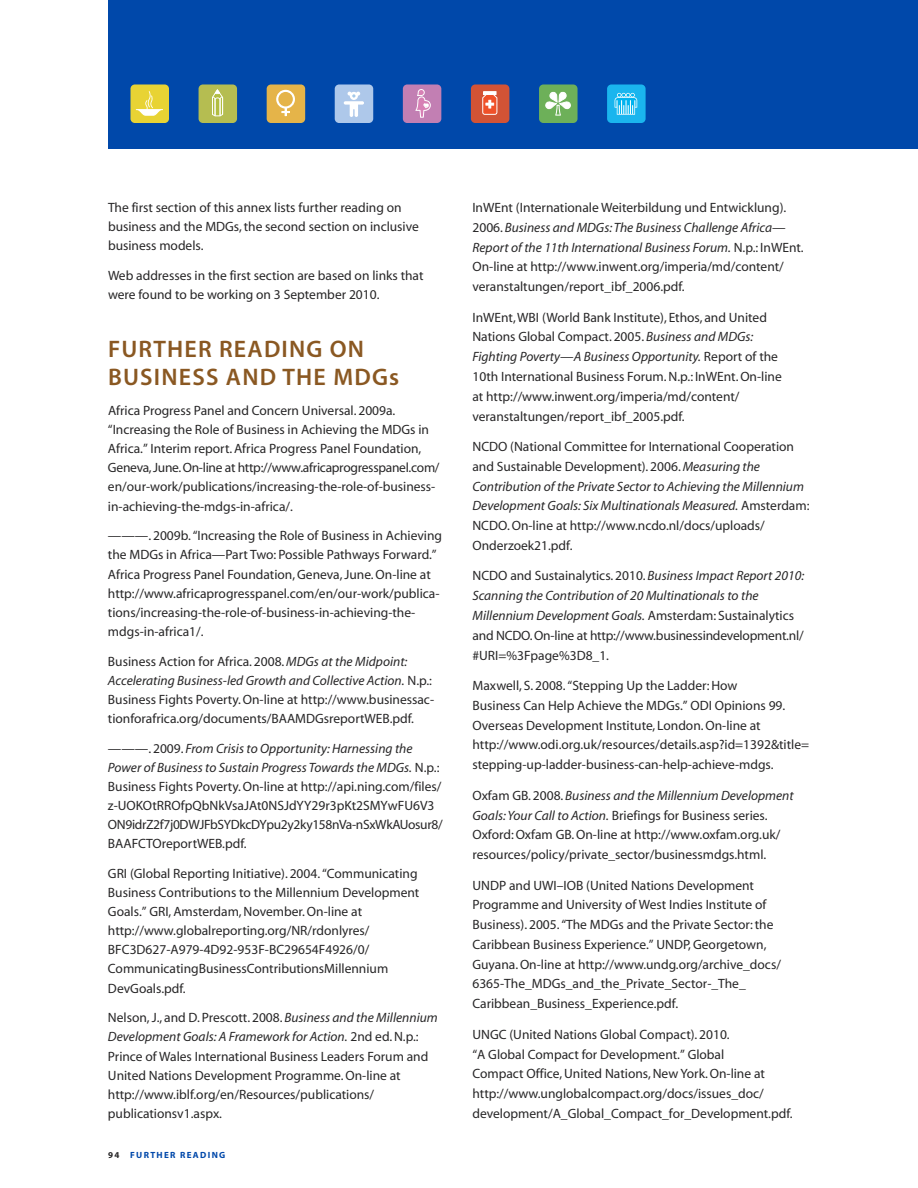
<style>
.page{position:relative;width:918px;height:1188px;background:#fff}
.page>*{position:absolute;margin:0;border:0;box-sizing:border-box;transform-origin:0 0}
.t1{font:24px/28px "Myriad MM 565 wt 600 wd";letter-spacing:.05em;color:#8a5822}
.t2{font:13.5px/19.8px "Myriad";color:#272627}
.t3{font:700 9px "Myriad";letter-spacing:.15em;color:#0048aa}
.s1{font-style:italic}
.s2{color:#272627}
</style>
<div class="page">
<div style="left:108px;top:0;width:810px;height:149px;background:#0048aa"></div>
<div style="left:471px;top:84px;width:38px;height:39px;background:#d25335;border-radius:4px"></div>
<svg style="left:483px;top:91px;width:14px;height:4px"></svg>
<svg style="left:482px;top:92px;width:15px;height:23px"></svg>
<div style="left:403px;top:84px;width:38px;height:39px;background:#c27fb3;border-radius:4px"></div>
<svg style="left:415px;top:89px;width:16px;height:29px"></svg>
<div style="left:335px;top:84px;width:38px;height:39px;background:#aec8ea;border-radius:4px"></div>
<svg style="left:344px;top:92px;width:20px;height:25px"></svg>
<div style="left:199px;top:84px;width:38px;height:39px;background:#b5bd51;border-radius:4px"></div>
<svg style="left:212px;top:89px;width:11px;height:27px"></svg>
<div style="left:607px;top:84px;width:39px;height:39px;background:#1ab5ee;border-radius:4px"></div>
<svg style="left:615px;top:93px;width:22px;height:22px"></svg>
<div style="left:267px;top:84px;width:38px;height:39px;background:#e5b449;border-radius:4px"></div>
<svg style="left:276px;top:90px;width:19px;height:26px"></svg>
<div style="left:539px;top:84px;width:39px;height:39px;background:#6db059;border-radius:4px"></div>
<svg style="left:545px;top:92px;width:26px;height:24px"></svg>
<div style="left:130px;top:84px;width:39px;height:39px;background:#e8d334;border-radius:4px"></div>
<svg style="left:136px;top:91px;width:27px;height:25px"></svg>
<p class="t2" style="left:108px;top:199px;width:312px;line-height:19px">The first section of this annex lists further reading on business and the MDGs, the second section on inclusive business models.</p>
<p class="t2" style="left:108px;top:267px;width:317px;line-height:19px">Web addresses in the first section are based on links that were found to be working on 3 September 2010.</p>
<h1 class="t1" style="left:108px;top:337px;width:293px">FURTHER READING ON<br>BUSINESS AND THE MDGs</h1>
<p class="t2" style="left:108px;top:402px;width:333px;line-height:19px">Africa Progress Panel and Concern Universal. 2009a. “Increasing the Role of Business in Achieving the MDGs in Africa.” Interim report. Africa Progress Panel Foundation, Geneva, June. On-line at http://www.africaprogresspanel.com/ en/our-work/publications/increasing-the-role-of-business&shy;in-achieving-the-mdgs-in-africa/.</p>
<p class="t2" style="left:108px;top:527px;width:336px;line-height:19px">———. 2009b. “Increasing the Role of Business in Achieving the MDGs in Africa—Part Two: Possible Pathways Forward.” Africa Progress Panel Foundation, Geneva, June. On-line at http://www.africaprogresspanel.com/en/our-work/publica&shy;tions/increasing-the-role-of-business-in-achieving-the&shy;mdgs-in-africa1/.</p>
<p class="t2" style="left:108px;top:653px;width:328px;line-height:19px">Business Action for Africa. 2008. <span class="s1">MDGs at the Midpoint:<br>Accelerating Business-led Growth and Collective Action.</span> N.p.:<br>Business Fights Poverty. On-line at http://www.businessac&shy;tionforafrica.org/documents/BAAMDGsreportWEB.pdf.</p>
<p class="t2" style="left:108px;top:740px;width:336px;line-height:19px">———. 2009. <span class="s1">From Crisis to Opportunity: Harnessing the Power of Business to Sustain Progress Towards the MDGs.</span> N.p.:<br>Business Fights Poverty. On-line at http://api.ning.com/files/ z-UOKOtRROfpQbNkVsaJAt0NSJdYY29r3pKt2SMYwFU6V3<br>ON9idrZ2f7j0DWJFbSYDkcDYpu2y2ky158nVa-nSxWkAUosur8/ BAAFCTOreportWEB.pdf.</p>
<p class="t2" style="left:108px;top:865px;width:313px;line-height:19px">GRI (Global Reporting Initiative). 2004. “Communicating Business Contributions to the Millennium Development Goals.” GRI, Amsterdam, November. On-line at http://www.globalreporting.org/NR/rdonlyres/ BFC3D627-A979-4D92-953F-BC29654F4926/0/ CommunicatingBusinessContributionsMillennium DevGoals.pdf.</p>
<p class="t2" style="left:108px;top:1010px;width:331px;line-height:19px">Nelson, J., and D. Prescott. 2008. <span class="s1">Business and the Millennium Development Goals: A Framework for Action.</span> 2nd ed. N.p.:<br>Prince of Wales International Business Leaders Forum and United Nations Development Programme. On-line at http://www.iblf.org/en/Resources/publications/ publicationsv1.aspx.</p>
<p class="t3" style="left:108px;top:1152px;width:119px"><span class="s2">94</span> FURTHER READING</p>
<p class="t2" style="left:472px;top:199px;width:333px">InWEnt (Internationale Weiterbildung und Entwicklung).<br>2006. <span class="s1">Business and MDGs: The Business Challenge Africa— Report of the 11th International Business Forum.</span> N.p.: InWEnt.<br>On-line at http://www.inwent.org/imperia/md/content/ veranstaltungen/report_ibf_2006.pdf.</p>
<p class="t2" style="left:472px;top:308px;width:311px">InWEnt, WBI (World Bank Institute), Ethos, and United Nations Global Compact. 2005. <span class="s1">Business and MDGs:<br>Fighting Poverty—A Business Opportunity.</span> Report of the 10th International Business Forum. N.p.: InWEnt. On-line at http://www.inwent.org/imperia/md/content/ veranstaltungen/report_ibf_2005.pdf.</p>
<p class="t2" style="left:472px;top:438px;width:339px">NCDO (National Committee for International Cooperation and Sustainable Development). 2006. <span class="s1">Measuring the Contribution of the Private Sector to Achieving the Millennium Development Goals: Six Multinationals Measured.</span> Amsterdam:<br>NCDO. On-line at http://www.ncdo.nl/docs/uploads/ Onderzoek21.pdf.</p>
<p class="t2" style="left:472px;top:567px;width:333px">NCDO and Sustainalytics. 2010. <span class="s1">Business Impact Report 2010:<br>Scanning the Contribution of 20 Multinationals to the Millennium Development Goals.</span> Amsterdam: Sustainalytics and NCDO. On-line at http://www.businessindevelopment.nl/ #URI=%3Fpage%3D8_1.</p>
<p class="t2" style="left:472px;top:677px;width:338px">Maxwell, S. 2008. “Stepping Up the Ladder: How<br>Business Can Help Achieve the MDGs.” ODI Opinions 99.<br>Overseas Development Institute, London. On-line at http://www.odi.org.uk/resources/details.asp?id=1392&amp;title= stepping-up-ladder-business-can-help-achieve-mdgs.</p>
<p class="t2" style="left:472px;top:786px;width:323px">Oxfam GB. 2008. <span class="s1">Business and the Millennium Development Goals: Your Call to Action.</span> Briefings for Business series.<br>Oxford: Oxfam GB. On-line at http://www.oxfam.org.uk/ resources/policy/private_sector/businessmdgs.html.</p>
<p class="t2" style="left:472px;top:876px;width:310px">UNDP and UWI–IOB (United Nations Development Programme and University of West Indies Institute of Business). 2005. “The MDGs and the Private Sector: the Caribbean Business Experience.” UNDP, Georgetown, Guyana. On-line at http://www.undg.org/archive_docs/ 6365-The_MDGs_and_the_Private_Sector-_The_ Caribbean_Business_Experience.pdf.</p>
<p class="t2" style="left:472px;top:1025px;width:322px">UNGC (United Nations Global Compact). 2010.<br>“A Global Compact for Development.” Global<br>Compact Office, United Nations, New York. On-line at http://www.unglobalcompact.org/docs/issues_doc/ development/A_Global_Compact_for_Development.pdf.</p>
</div>
